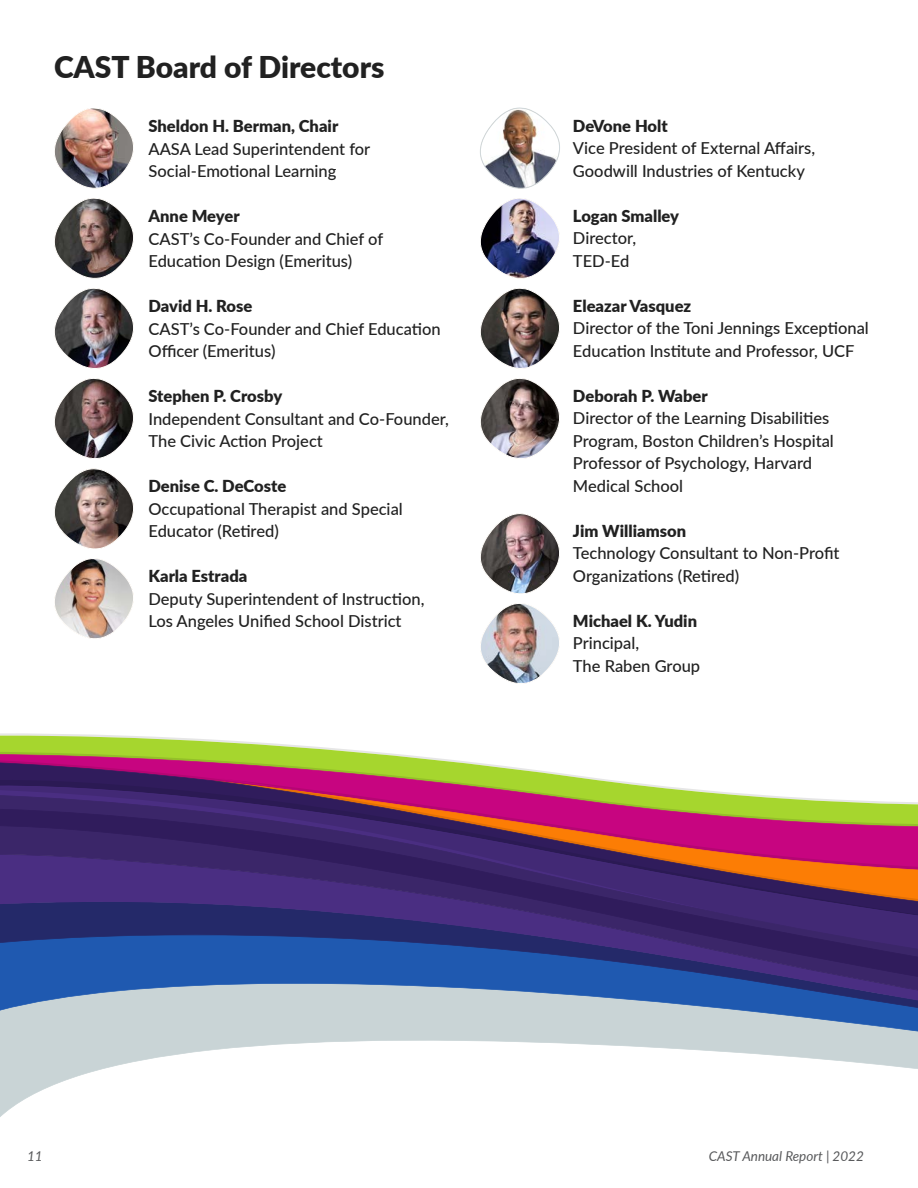
<style>
.page{position:relative;width:918px;height:1188px;background:#fff}
.page>*{position:absolute;margin:0;border:0;box-sizing:border-box;transform-origin:0 0}
.t1{font:900 30px "Lato";color:#212121}
.paragraph{font:500 16.5px/22.5px "Lato";color:#212121}
.paragraph-2{font:16.5px/22.5px "Lato Medium 2";color:#212121}
.t2{font:italic 13.5px "Lato";color:#58595b}
.s1{font-weight:900}
.s2{font-family:"Lato Black 2"}
.s3{font-family:"Lato";font-weight:500}
.s4{font-family:"Lato Black 2";font-weight:400}
</style>
<div class="page">
<svg style="left:0;top:733px;width:413px;height:23px;fill:#a6d62e"></svg>
<svg style="left:0;top:1075px;width:81px;height:42px"></svg>
<svg style="left:0;top:757px;width:608px;height:23px;background:#ac7b71"></svg>
<svg style="left:0;top:780px;width:659px;height:6px;background:#8a5262"></svg>
<svg style="left:0;top:1055px;width:918px;height:15px"></svg>
<svg style="left:0;top:791px;width:918px;height:17px;background:#91646d"></svg>
<svg style="left:0;top:808px;width:918px;height:247px;background:#685b8d"></svg>
<img style="left:54px;top:378px;width:80px;height:81px">
<img style="left:480px;top:378px;width:80px;height:81px">
<svg style="left:54px;top:468px;width:80px;height:81px"></svg>
<img style="left:480px;top:513px;width:80px;height:81px">
<img style="left:54px;top:108px;width:80px;height:81px">
<img style="left:480px;top:107px;width:80px;height:82px">
<svg style="left:54px;top:198px;width:80px;height:81px"></svg>
<img style="left:480px;top:198px;width:80px;height:81px">
<img style="left:54px;top:288px;width:80px;height:81px">
<img style="left:480px;top:288px;width:80px;height:81px">
<img style="left:54px;top:558px;width:80px;height:81px">
<img style="left:480px;top:603px;width:80px;height:81px">
<h2 class="t1" style="left:54px;top:45px;width:332px">CAST Board of Directors</h2>
<p class="paragraph" style="left:148px;top:114px;width:223px"><span class="s1">Sheldon H. Berman, Chair<br></span>AASA Lead Superintendent for<br>Social-Emotional Learning</p>
<p class="paragraph-2" style="left:148px;top:204px;width:236px"><span class="s2">Anne Meyer<br></span>CAST’s Co-Founder and Chief of<br><span class="s3">Education Design (Emeritus)</span></p>
<p class="paragraph" style="left:148px;top:294px;width:294px"><span class="s1">David H. Rose<br></span>CAST’s Co-Founder and Chief Education<br>Officer (Emeritus)</p>
<p class="paragraph" style="left:148px;top:384px;width:302px"><span class="s1">Stephen P. Crosby<br></span>Independent Consultant and Co-Founder,<br>The Civic Action Project</p>
<p class="paragraph" style="left:148px;top:474px;width:256px"><span class="s1">Denise C. DeCoste<br></span>Occupational Therapist and Special<br>Educator (Retired)</p>
<p class="paragraph" style="left:148px;top:564px;width:277px"><span class="s1">Karla Estrada<br></span>Deputy Superintendent of Instruction,<br>Los Angeles Unified School District</p>
<p class="paragraph" style="left:573px;top:114px;width:244px"><span class="s1">DeVone Holt<br></span>Vice President of External Affairs,<br>Goodwill Industries of Kentucky</p>
<p class="paragraph" style="left:573px;top:204px;width:108px"><span class="s1">Logan Smalley<br></span>Director,<br>TED-Ed</p>
<p class="paragraph" style="left:573px;top:294px;width:297px"><span class="s1">Eleazar Vasquez<br></span>Director of the Toni Jennings Exceptional<br>Education Institute and Professor, UCF</p>
<p class="paragraph" style="left:573px;top:384px;width:262px"><span class="s1">Deborah P. Waber<br></span>Director of the Learning Disabilities<br>Program, Boston Children’s Hospital<br>Professor of Psychology, Harvard<br>Medical School</p>
<p class="paragraph" style="left:573px;top:519px;width:268px"><span class="s1">Jim Williamson<br></span>Technology Consultant to Non-Profit<br>Organizations (Retired)</p>
<p class="paragraph" style="left:573px;top:609px;width:129px"><span class="s4">Michael K. Yudin<br></span>Principal,<br>The Raben Group</p>
<p class="t2" style="left:27px;top:1146px;width:17px">11</p>
<p class="t2" style="left:709px;top:1146px;width:157px">CAST Annual Report | 2022</p>
</div>
